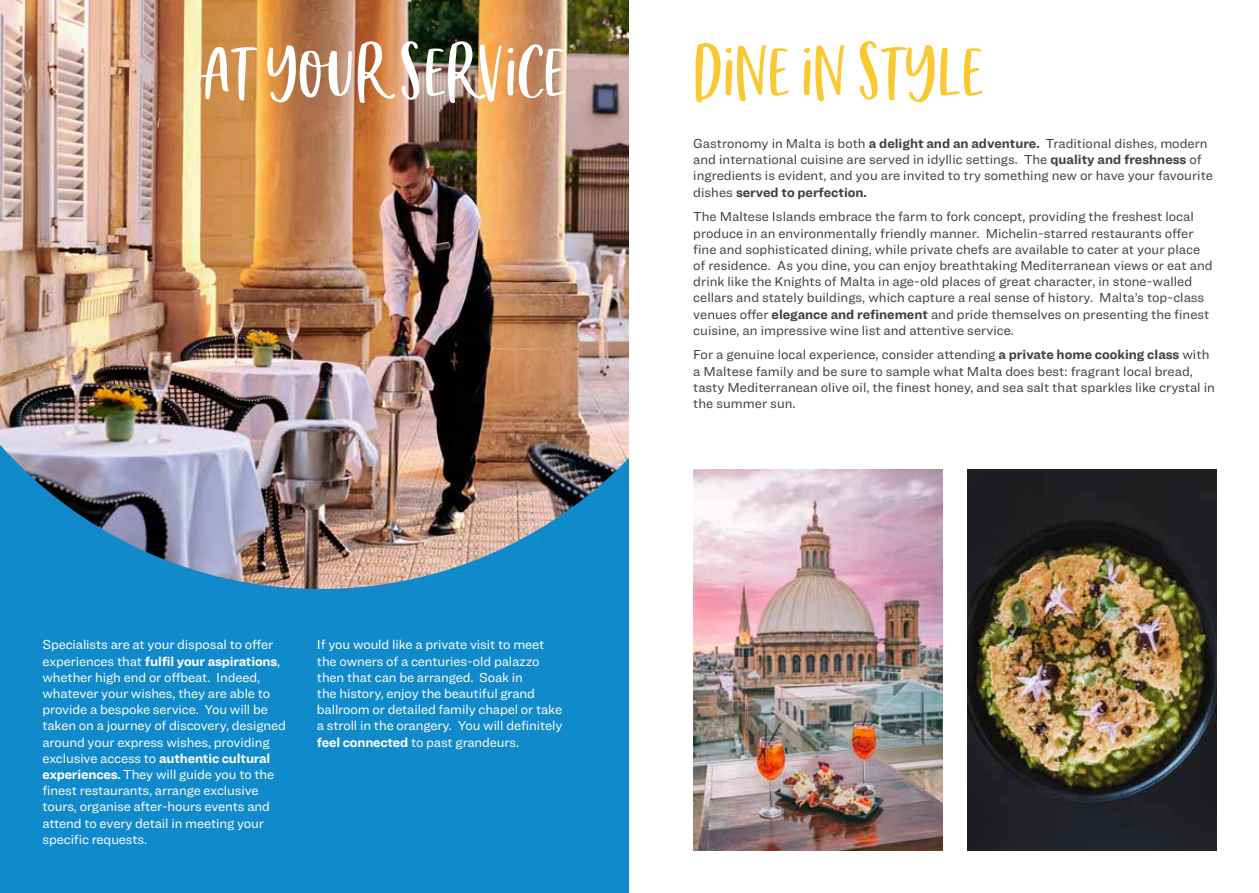
<style>
.page{position:relative;width:1259px;height:893px;background:#fff}
.page>*{position:absolute;margin:0;border:0;box-sizing:border-box;transform-origin:0 0}
.t1{font:97.5px "Chinup Buttercup Cutecaps";color:#fff}
.t2{font:97.5px "Chinup Buttercup Cutecaps";color:#fac931}
.t3{font:13.5px/16.2px "Ringside";color:#414042}
.t4{font:13.5px/16.2px "Ringside";letter-spacing:-.01em;color:#fff}
.s1{font-weight:700}
</style>
<div class="page">
<div style="left:0;top:1px;width:629px;height:892px;background:#118acb"></div>
<img style="left:0;top:0;width:629px;height:589px">
<img style="left:693px;top:469px;width:249px;height:381px">
<img style="left:967px;top:469px;width:249px;height:381px">
<h1 class="t1" style="left:203px;top:20px;width:364px">At your service</h1>
<p class="t4" style="left:43px;top:636px;width:245px">Specialists are at your disposal to offer experiences that <span class="s1">fulfil your aspirations</span>, whether high end or offbeat. Indeed, whatever your wishes, they are able to provide a bespoke service. You will be taken on a journey of discovery, designed around your express wishes, providing exclusive access to <span class="s1">authentic cultural experiences.</span> They will guide you to the finest restaurants, arrange exclusive tours, organise after-hours events and attend to every detail in meeting your specific requests.</p>
<p class="t4" style="left:317px;top:636px;width:247px">If you would like a private visit to meet the owners of a centuries-old palazzo then that can be arranged. Soak in<br>the history, enjoy the beautiful grand ballroom or detailed family chapel or take a stroll in the orangery. You will definitely <span class="s1">feel connected</span> to past grandeurs.</p>
<h1 class="t2" style="left:693px;top:20px;width:292px">Dine in style</h1>
<p class="t3" style="left:693px;top:135px;width:521px">Gastronomy in Malta is both <span class="s1">a delight and an adventure.</span> Traditional dishes, modern and international cuisine are served in idyllic settings. The <span class="s1">quality and freshness</span> of ingredients is evident, and you are invited to try something new or have your favourite dishes <span class="s1">served to perfection.</span></p>
<p class="t3" style="left:693px;top:208px;width:521px">The Maltese Islands embrace the farm to fork concept, providing the freshest local produce in an environmentally friendly manner. Michelin-starred restaurants offer fine and sophisticated dining, while private chefs are available to cater at your place of residence. As you dine, you can enjoy breathtaking Mediterranean views or eat and drink like the Knights of Malta in age-old places of great character, in stone-walled cellars and stately buildings, which capture a real sense of history. Malta’s top-class venues offer <span class="s1">elegance and refinement</span> and pride themselves on presenting the finest cuisine, an impressive wine list and attentive service.</p>
<p class="t3" style="left:693px;top:346px;width:523px">For a genuine local experience, consider attending <span class="s1">a private home cooking class</span> with a Maltese family and be sure to sample what Malta does best: fragrant local bread, tasty Mediterranean olive oil, the finest honey, and sea salt that sparkles like crystal in the summer sun.</p>
</div>
